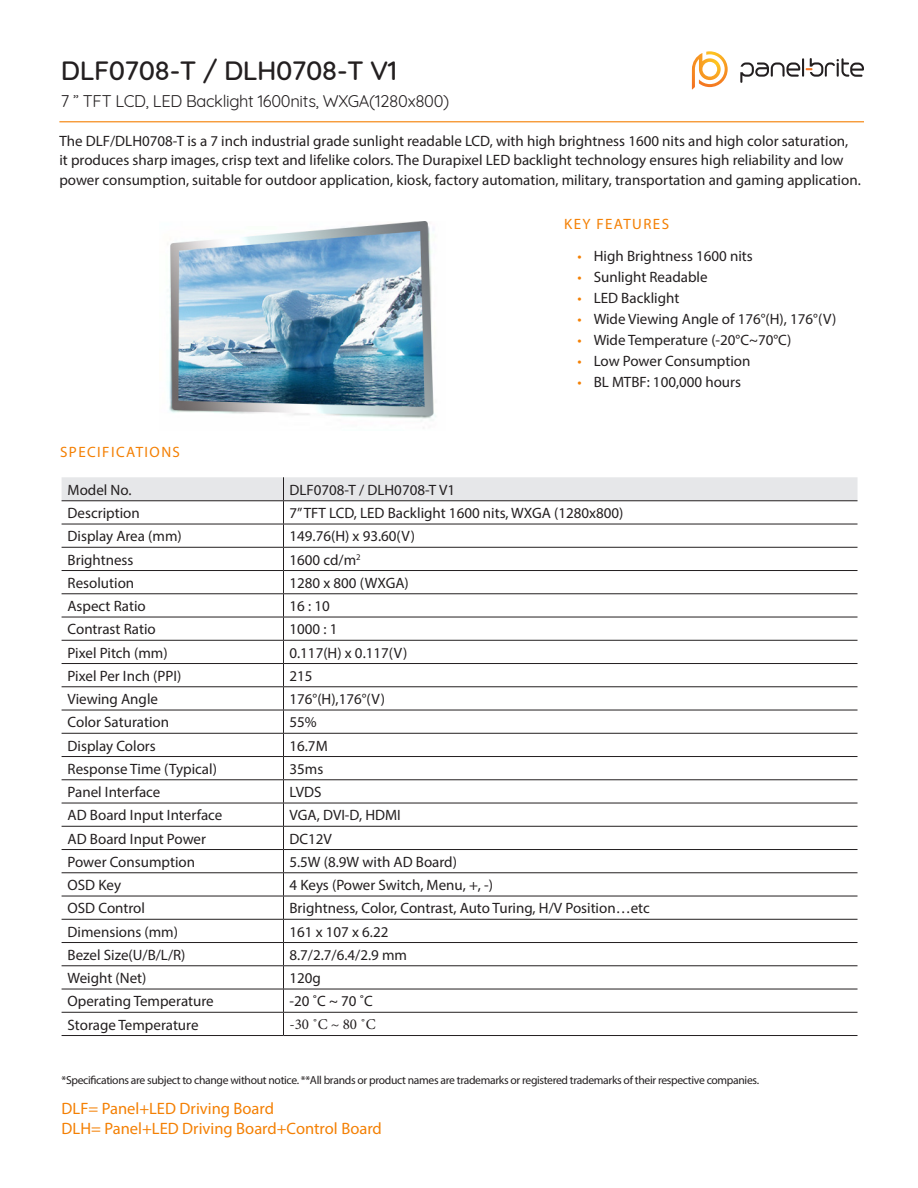
<style>
.page{position:relative;width:918px;height:1188px;background:#fff}
.page>*{position:absolute;margin:0;border:0;box-sizing:border-box;transform-origin:0 0}
.t1{font:500 27px "Quicksand";letter-spacing:-.02em;color:#231f20}
.t2{font:16.5px/19.5px "Myriad Pro";color:#f48004}
.t3{font:16.5px "Quicksand";letter-spacing:-.02em;color:#231f20}
.t4{font:15px/19.5px "Myriad Pro";color:#231f20}
.t5{font:15px "Myriad Pro";letter-spacing:.095em;color:#f48004}
.t6{font:15px "Minion Pro";color:#231f20}
.t7{font:11.7px "Myriad Pro";letter-spacing:-.03em;color:#231f20}
.s1{color:#f48004}
</style>
<div class="page">
<svg style="left:692px;top:51px;width:36px;height:38px"></svg>
<svg style="left:740px;top:58px;width:124px;height:25px"></svg>
<hr style="left:59px;top:121px;width:805px;height:1px;background:#f48004">
<svg style="left:62px;top:477px;width:796px;height:558px"></svg>
<hr style="left:62px;top:1035px;width:222px;height:1px;background:#231f20">
<hr style="left:284px;top:1035px;width:574px;height:1px;background:#231f20">
<img style="left:167px;top:222px;width:269px;height:206px">
<p class="t1" style="left:61px;top:48px;width:338px">DLF0708-T / DLH0708-T V1</p>
<p class="t3" style="left:61px;top:89px;width:390px">7 ” TFT LCD, LED Backlight 1600nits, WXGA(1280x800)</p>
<p class="t4" style="left:59px;top:131px;width:803px">The DLF/DLH0708-T is a 7 inch industrial grade sunlight readable LCD, with high brightness 1600 nits and high color saturation,<br>it produces sharp images, crisp text and lifelike colors. The Durapixel LED backlight technology ensures high reliability and low power consumption, suitable for outdoor application, kiosk, factory automation, military, transportation and gaming application.</p>
<p class="t5" style="left:564px;top:215px;width:106px">KEY FEATURES</p>
<p class="t4" style="left:578px;top:246px;width:177px"><span class="s1">•</span> High Brightness 1600 nits</p>
<p class="t4" style="left:578px;top:267px;width:132px"><span class="s1">•</span> Sunlight Readable</p>
<p class="t4" style="left:578px;top:288px;width:103px"><span class="s1">•</span> LED Backlight</p>
<p class="t4" style="left:578px;top:309px;width:261px"><span class="s1">•</span> Wide Viewing Angle of 176°(H), 176°(V)</p>
<p class="t4" style="left:578px;top:330px;width:215px"><span class="s1">•</span> Wide Temperature (-20°C~70°C)</p>
<p class="t4" style="left:578px;top:351px;width:175px"><span class="s1">•</span> Low Power Consumption</p>
<p class="t4" style="left:578px;top:372px;width:165px"><span class="s1">•</span> BL MTBF: 100,000 hours</p>
<p class="t5" style="left:60px;top:442px;width:121px">SPECIFICATIONS</p>
<p class="t4" style="left:68px;top:480px;width:65px">Model No.</p>
<p class="t4" style="left:290px;top:480px;width:167px">DLF0708-T / DLH0708-T V1</p>
<p class="t4" style="left:68px;top:503px;width:74px">Description</p>
<p class="t4" style="left:290px;top:503px;width:335px">7” TFT LCD, LED Backlight 1600 nits, WXGA (1280x800)</p>
<p class="t4" style="left:68px;top:526px;width:116px">Display Area (mm)</p>
<p class="t4" style="left:290px;top:526px;width:127px">149.76(H) x 93.60(V)</p>
<p class="t4" style="left:68px;top:550px;width:67px">Brightness</p>
<p class="t4" style="left:290px;top:550px;width:73px">1600 cd/m<sup>2</sup></p>
<p class="t4" style="left:68px;top:573px;width:68px">Resolution</p>
<p class="t4" style="left:290px;top:573px;width:121px">1280 x 800 (WXGA)</p>
<p class="t4" style="left:68px;top:596px;width:80px">Aspect Ratio</p>
<p class="t4" style="left:290px;top:596px;width:42px">16 : 10</p>
<p class="t4" style="left:68px;top:619px;width:90px">Contrast Ratio</p>
<p class="t4" style="left:290px;top:619px;width:49px">1000 : 1</p>
<p class="t4" style="left:68px;top:643px;width:102px">Pixel Pitch (mm)</p>
<p class="t4" style="left:290px;top:643px;width:119px">0.117(H) x 0.117(V)</p>
<p class="t4" style="left:68px;top:666px;width:115px">Pixel Per Inch (PPI)</p>
<p class="t4" style="left:290px;top:666px;width:25px">215</p>
<p class="t4" style="left:68px;top:689px;width:92px">Viewing Angle</p>
<p class="t4" style="left:290px;top:689px;width:97px">176°(H),176°(V)</p>
<p class="t4" style="left:68px;top:712px;width:103px">Color Saturation</p>
<p class="t4" style="left:290px;top:712px;width:29px">55%</p>
<p class="t4" style="left:68px;top:736px;width:90px">Display Colors</p>
<p class="t4" style="left:290px;top:736px;width:40px">16.7M</p>
<p class="t4" style="left:68px;top:759px;width:151px">Response Time (Typical)</p>
<p class="t4" style="left:290px;top:759px;width:35px">35ms</p>
<p class="t4" style="left:68px;top:782px;width:94px">Panel Interface</p>
<p class="t4" style="left:290px;top:782px;width:33px">LVDS</p>
<p class="t4" style="left:68px;top:805px;width:156px">AD Board Input Interface</p>
<p class="t4" style="left:290px;top:805px;width:113px">VGA, DVI-D, HDMI</p>
<p class="t4" style="left:68px;top:829px;width:140px">AD Board Input Power</p>
<p class="t4" style="left:290px;top:829px;width:44px">DC12V</p>
<p class="t4" style="left:68px;top:852px;width:129px">Power Consumption</p>
<p class="t4" style="left:290px;top:852px;width:169px">5.5W (8.9W with AD Board)</p>
<p class="t4" style="left:68px;top:875px;width:55px">OSD Key</p>
<p class="t4" style="left:290px;top:875px;width:205px">4 Keys (Power Switch, Menu, +, -)</p>
<p class="t4" style="left:68px;top:898px;width:79px">OSD Control</p>
<p class="t4" style="left:290px;top:898px;width:362px">Brightness, Color, Contrast, Auto Turing, H/V Position…etc</p>
<p class="t4" style="left:68px;top:922px;width:112px">Dimensions (mm)</p>
<p class="t4" style="left:290px;top:922px;width:100px">161 x 107 x 6.22</p>
<p class="t4" style="left:68px;top:945px;width:119px">Bezel Size(U/B/L/R)</p>
<p class="t4" style="left:290px;top:945px;width:119px">8.7/2.7/6.4/2.9 mm</p>
<p class="t4" style="left:68px;top:968px;width:80px">Weight (Net)</p>
<p class="t4" style="left:290px;top:968px;width:33px">120g</p>
<p class="t4" style="left:68px;top:991px;width:148px">Operating Temperature</p>
<p class="t4" style="left:290px;top:991px;width:85px">-20 ˚C ~ 70 ˚C</p>
<p class="t4" style="left:68px;top:1015px;width:132px">Storage Temperature</p>
<p class="t6" style="left:290px;top:1014px;width:88px">-30 ˚C ~ 80 ˚C</p>
<p class="t7" style="left:62px;top:1073px;width:699px">*Specifications are subject to change without notice. **All brands or product names are trademarks or registered trademarks of their respective companies.</p>
<p class="t2" style="left:62px;top:1099px;width:322px">DLF= Panel+LED Driving Board<br>DLH= Panel+LED Driving Board+Control Board</p>
</div>
